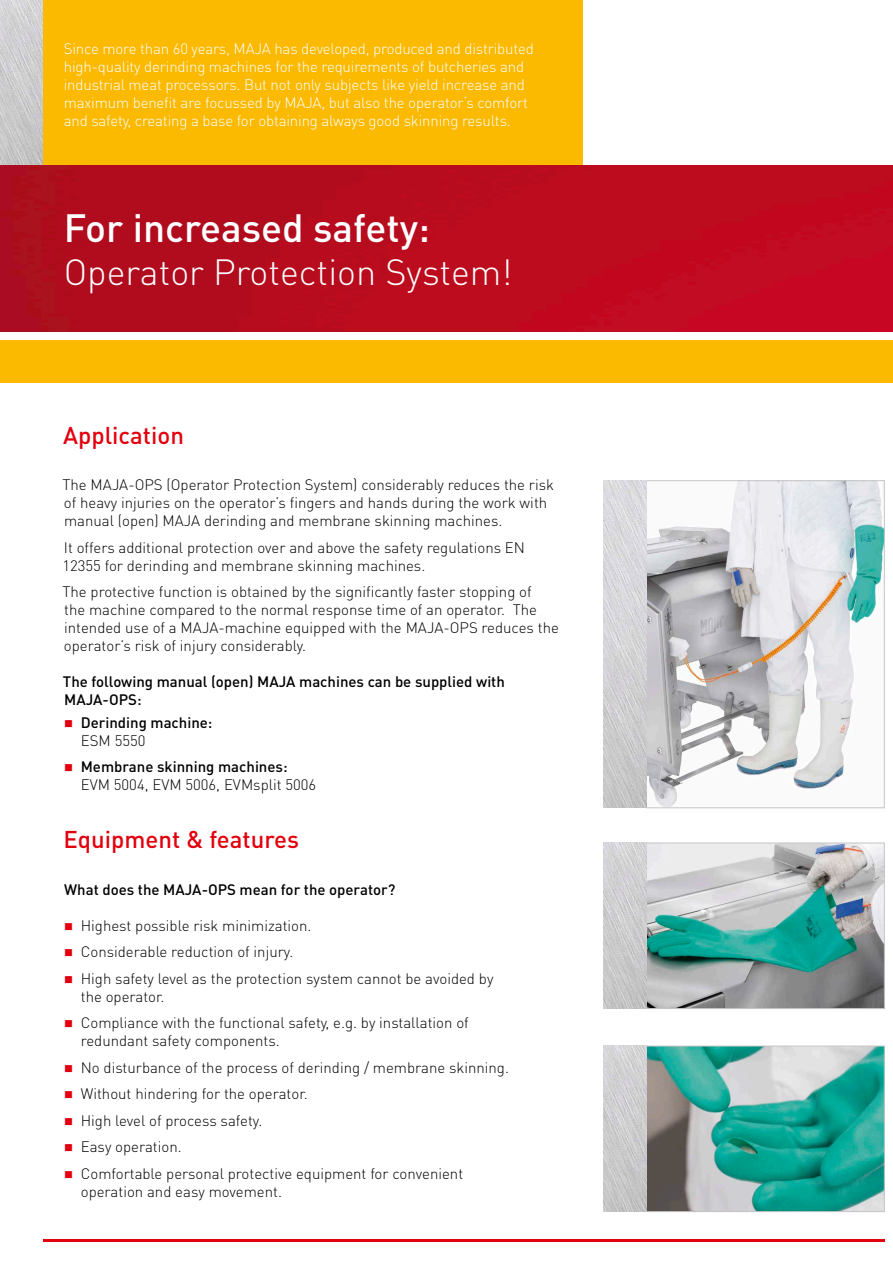
<style>
.page{position:relative;width:893px;height:1263px;background:#fff}
.page>*{position:absolute;margin:0;border:0;box-sizing:border-box;transform-origin:0 0}
.t1{font:500 39px "DIN Pro";color:#fff}
.t2{font:300 36px "DIN Pro";color:#fff}
.t3{font:500 24px "DIN Pro";color:#e3000e}
.t4{font:300 15px/18px "DIN Pro";color:#000}
.t5{font:300 15px/18px "DIN Pro";letter-spacing:-.01em;color:#fff}
.t6{font:500 15px/18px "DIN Pro";color:#000}
.s1{color:#e3000e}
.s2{font-weight:300}
.s3{font-weight:500}
</style>
<div class="page">
<div style="left:43px;top:0;width:540px;height:166px;background:#fbb900"></div>
<img style="left:0;top:0;width:43px;height:166px">
<hr style="left:43px;top:1239px;width:841px;height:3px;background:#e3000e">
<img style="left:0;top:166px;width:893px;height:166px">
<div style="left:0;top:340px;width:893px;height:43px;background:#fbb900"></div>
<img style="left:604px;top:480px;width:278px;height:328px">
<div style="left:646px;top:480px;width:238px;height:328px;border:1px solid #c5c5c6"></div>
<img style="left:604px;top:843px;width:278px;height:166px">
<div style="left:646px;top:843px;width:238px;height:166px;border:1px solid #c5c5c6"></div>
<img style="left:604px;top:1046px;width:278px;height:166px">
<div style="left:646px;top:1046px;width:238px;height:166px;border:1px solid #c5c5c6"></div>
<p class="t5" style="left:64px;top:39px;width:472px">Since more than 60 years, MAJA has developed, produced and distributed high-quality derinding machines for the requirements of butcheries and industrial meat processors. But not only subjects like yield increase and maximum benefit are focussed by MAJA, but also the operator‘s comfort and safety, creating a base for obtaining always good skinning results.</p>
<h1 class="t1" style="left:64px;top:201px;width:368px">For increased safety:</h1>
<h2 class="t2" style="left:64px;top:248px;width:450px">Operator Protection System!</h2>
<h3 class="t3" style="left:63px;top:419px;width:122px">Application</h3>
<p class="t4" style="left:62px;top:475px;width:493px">The MAJA-OPS (Operator Protection System) considerably reduces the risk of heavy injuries on the operator’s fingers and hands during the work with manual (open) MAJA derinding and membrane skinning machines.</p>
<p class="t4" style="left:62px;top:538px;width:464px">It offers additional protection over and above the safety regulations EN<br>12355 for derinding and membrane skinning machines.</p>
<p class="t4" style="left:63px;top:582px;width:498px">The protective function is obtained by the significantly faster stopping of<br>the machine compared to the normal response time of an operator. The intended use of a MAJA-machine equipped with the MAJA-OPS reduces the operator’s risk of injury considerably.</p>
<p class="t6" style="left:63px;top:672px;width:443px">The following manual (open) MAJA machines can be supplied with<br>MAJA-OPS:</p>
<p class="t6" style="left:81px;top:713px;width:133px;text-indent:-17px"><span class="s1">■</span> Derinding machine:<br><span class="s2">ESM 5550</span></p>
<p class="t4" style="left:81px;top:757px;width:237px;text-indent:-17px"><span class="s1">■</span> <span class="s3">Membrane skinning machines:<br></span>EVM 5004, EVM 5006, EVMsplit 5006</p>
<h3 class="t3" style="left:63px;top:823px;width:237px">Equipment &amp; features</h3>
<p class="t6" style="left:64px;top:879px;width:333px">What does the MAJA-OPS mean for the operator?</p>
<p class="t4" style="left:64px;top:915px;width:249px"><span class="s1">■</span> Highest possible risk minimization.</p>
<p class="t4" style="left:64px;top:942px;width:231px"><span class="s1">■</span> Considerable reduction of injury.</p>
<p class="t4" style="left:81px;top:968px;width:414px;text-indent:-17px"><span class="s1">■</span> High safety level as the protection system cannot be avoided by the operator.</p>
<p class="t4" style="left:81px;top:1013px;width:390px;text-indent:-17px"><span class="s1">■</span> Compliance with the functional safety, e.g. by installation of redundant safety components.</p>
<p class="t4" style="left:64px;top:1057px;width:446px"><span class="s1">■</span> No disturbance of the process of derinding / membrane skinning.</p>
<p class="t4" style="left:64px;top:1084px;width:245px"><span class="s1">■</span> Without hindering for the operator.</p>
<p class="t4" style="left:64px;top:1110px;width:200px"><span class="s1">■</span> High level of process safety.</p>
<p class="t4" style="left:64px;top:1137px;width:119px"><span class="s1">■</span> Easy operation.</p>
<p class="t4" style="left:81px;top:1163px;width:384px;text-indent:-17px"><span class="s1">■</span> Comfortable personal protective equipment for convenient operation and easy movement.</p>
</div>
